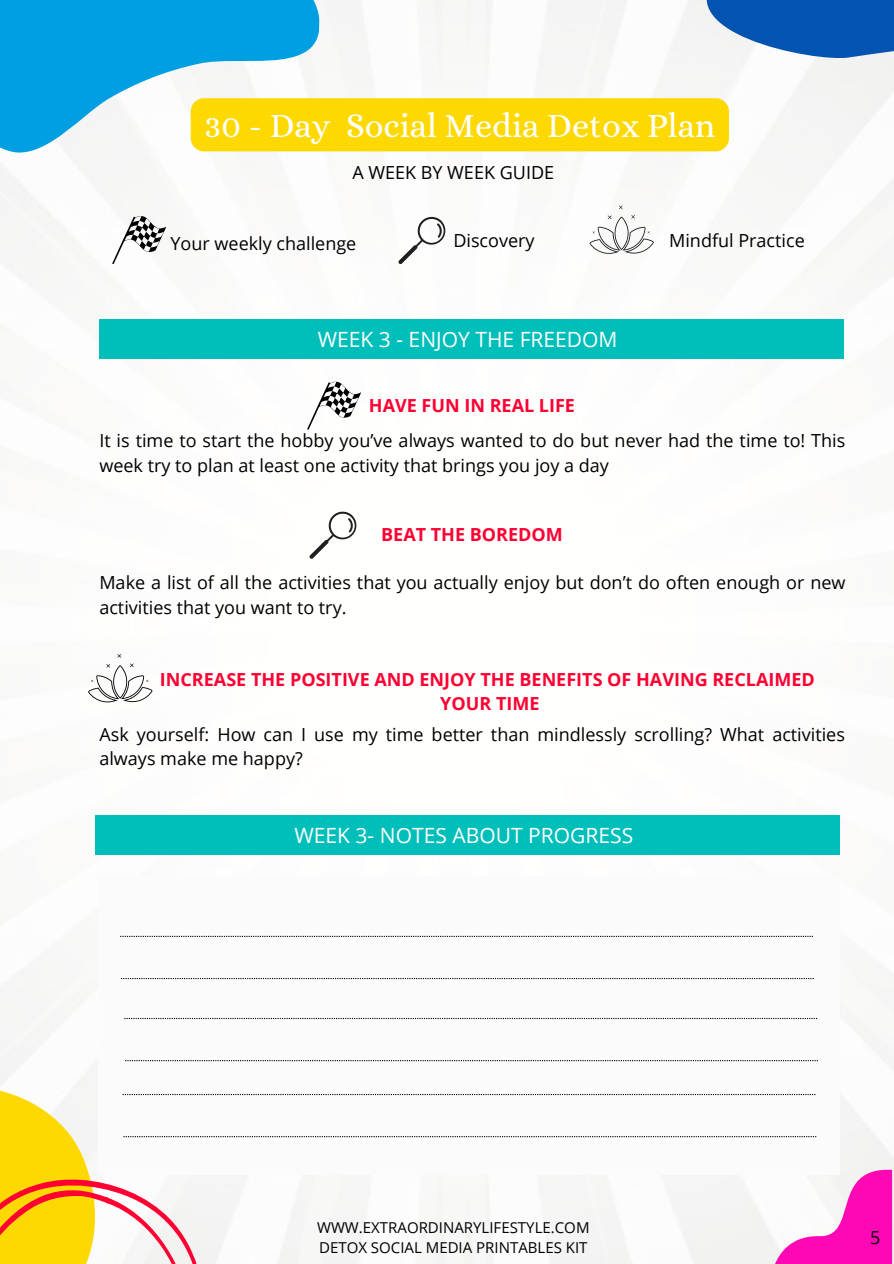
<style>
.page{position:relative;width:894px;height:1264px;background:#fff}
.page>*{position:absolute;margin:0;border:0;box-sizing:border-box;transform-origin:0 0}
.t1{font:34.2px "Alice";color:#fff}
.t2{font:21px "Open Sans";color:#fff}
.t3{font:18px/24.8px "Open Sans";color:#000}
.t4{font:700 18px "Open Sans";color:#fe0032}
.t5{font:15px "Open Sans";color:#000}
</style>
<div class="page">
<img style="left:0;top:151px;width:893px;height:1112px">
<svg style="left:0;top:0;width:326px;height:162px;fill:#009fe1"></svg>
<svg style="left:112px;top:216px;width:54px;height:48px"></svg>
<svg style="left:398px;top:217px;width:47px;height:47px"></svg>
<svg style="left:589px;top:205px;width:64px;height:49px"></svg>
<svg style="left:191px;top:0;width:702px;height:151px"></svg>
<div style="left:99px;top:319px;width:745px;height:39px;background:#00bfba"></div>
<svg style="left:307px;top:381px;width:53px;height:49px"></svg>
<svg style="left:309px;top:511px;width:47px;height:48px"></svg>
<svg style="left:88px;top:654px;width:64px;height:48px"></svg>
<div style="left:95px;top:815px;width:745px;height:40px;background:#00bfba"></div>
<div style="left:98px;top:876px;width:741px;height:299px;background:#fcfbfb"></div>
<svg style="left:120px;top:935px;width:692px;height:2px"></svg>
<svg style="left:121px;top:978px;width:692px;height:1px"></svg>
<svg style="left:124px;top:1017px;width:691px;height:2px"></svg>
<svg style="left:125px;top:1060px;width:692px;height:1px"></svg>
<svg style="left:0;top:1085px;width:891px;height:178px"></svg>
<p class="t1" style="left:204px;top:105px;width:512px">30 - Day Social Media Detox Plan</p>
<p class="t3" style="left:352px;top:160px;width:203px">A WEEK BY WEEK GUIDE</p>
<p class="t3" style="left:170px;top:230px;width:187px">Your weekly challenge</p>
<p class="t3" style="left:453px;top:227px;width:83px">Discovery</p>
<p class="t3" style="left:669px;top:227px;width:137px">Mindful Practice</p>
<p class="t2" style="left:317px;top:324px;width:301px">WEEK 3 - ENJOY THE FREEDOM</p>
<p class="t4" style="left:369px;top:393px;width:207px">HAVE FUN IN REAL LIFE</p>
<p class="t3" style="left:99px;top:428px;width:747px">It is time to start the hobby you’ve always wanted to do but never had the time to! This week try to plan at least one activity that brings you joy a day</p>
<p class="t4" style="left:381px;top:522px;width:183px">BEAT THE BOREDOM</p>
<p class="t3" style="left:99px;top:570px;width:747px">Make a list of all the activities that you actually enjoy but don’t do often enough or new activities that you want to try.</p>
<p class="t4" style="left:160px;top:666px;width:656px">INCREASE THE POSITIVE AND ENJOY THE BENEFITS OF HAVING RECLAIMED</p>
<p class="t4" style="left:440px;top:691px;width:101px">YOUR TIME</p>
<p class="t3" style="left:99px;top:721px;width:747px">Ask yourself: How can I use my time better than mindlessly scrolling? What activities always make me happy?</p>
<p class="t2" style="left:294px;top:821px;width:340px">WEEK 3- NOTES ABOUT PROGRESS</p>
<p class="t5" style="left:317px;top:1216px;width:274px">WWW.EXTRAORDINARYLIFESTYLE.COM</p>
<p class="t5" style="left:319px;top:1236px;width:270px">DETOX SOCIAL MEDIA PRINTABLES KIT</p>
<p class="t3" style="left:869px;top:1224px;width:12px">5</p>
</div>
